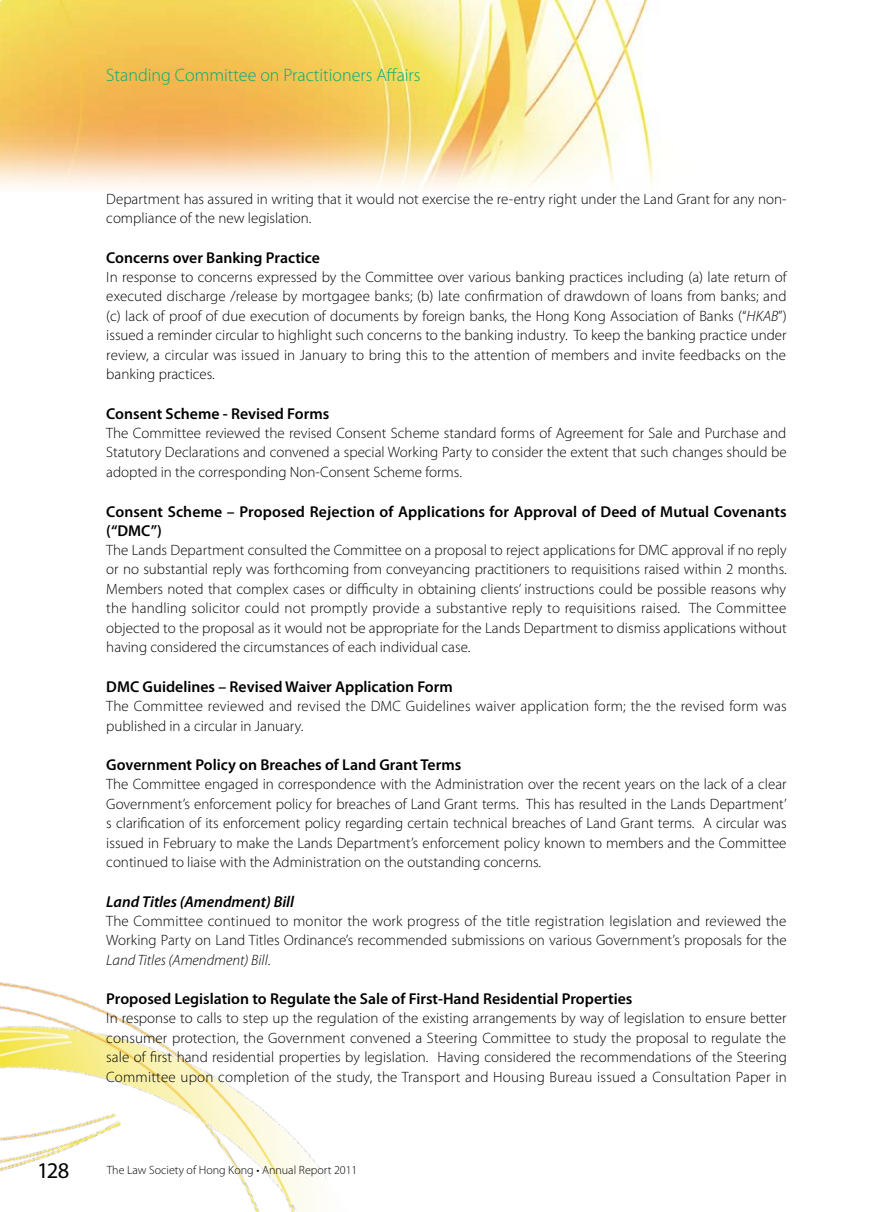
<style>
.page{position:relative;width:893px;height:1212px;background:#fff}
.page>*{position:absolute;margin:0;border:0;box-sizing:border-box;transform-origin:0 0}
.t1{font:22.5px "Myriad Pro";color:#000}
.t2{font:300 18px "Myriad Pro";color:#00ad75}
.t3{font:600 15.75px/19.5px "Myriad Pro";color:#000}
.t4{font:italic 600 15.75px "Myriad Pro";color:#000}
.t5{font:300 15px/19.5px "Myriad Pro";color:#000;text-align:justify}
.t6{font:300 12px "Myriad Pro";color:#000}
.s1{font-style:italic}
</style>
<div class="page">
<img style="left:0;top:982px;width:327px;height:230px">
<img style="left:0;top:0;width:660px;height:188px">
<p class="t2" style="left:106px;top:64px;width:316px">Standing Committee on Practitioners Affairs</p>
<p class="t5" style="left:106px;top:189px;width:682px">Department has assured in writing that it would not exercise the re-entry right under the Land Grant for any non&shy;compliance of the new legislation.</p>
<p class="t3" style="left:106px;top:248px;width:215px">Concerns over Banking Practice</p>
<p class="t5" style="left:106px;top:267px;width:682px">In response to concerns expressed by the Committee over various banking practices including (a) late return of executed discharge /release by mortgagee banks; (b) late confirmation of drawdown of loans from banks; and (c) lack of proof of due execution of documents by foreign banks, the Hong Kong Association of Banks (“<span class="s1">HKAB</span>”) issued a reminder circular to highlight such concerns to the banking industry. To keep the banking practice under review, a circular was issued in January to bring this to the attention of members and invite feedbacks on the banking practices.</p>
<p class="t3" style="left:106px;top:404px;width:224px">Consent Scheme - Revised Forms</p>
<p class="t5" style="left:106px;top:423px;width:682px">The Committee reviewed the revised Consent Scheme standard forms of Agreement for Sale and Purchase and Statutory Declarations and convened a special Working Party to consider the extent that such changes should be adopted in the corresponding Non-Consent Scheme forms.</p>
<p class="t3" style="left:106px;top:501px;width:682px">Consent Scheme – Proposed Rejection of Applications for Approval of Deed of Mutual Covenants (“DMC”)</p>
<p class="t5" style="left:106px;top:540px;width:682px">The Lands Department consulted the Committee on a proposal to reject applications for DMC approval if no reply or no substantial reply was forthcoming from conveyancing practitioners to requisitions raised within 2 months.<br>Members noted that complex cases or difficulty in obtaining clients’ instructions could be possible reasons why the handling solicitor could not promptly provide a substantive reply to requisitions raised. The Committee objected to the proposal as it would not be appropriate for the Lands Department to dismiss applications without having considered the circumstances of each individual case.</p>
<p class="t3" style="left:106px;top:677px;width:348px">DMC Guidelines – Revised Waiver Application Form</p>
<p class="t5" style="left:106px;top:696px;width:682px">The Committee reviewed and revised the DMC Guidelines waiver application form; the the revised form was published in a circular in January.</p>
<p class="t3" style="left:106px;top:755px;width:356px">Government Policy on Breaches of Land Grant Terms</p>
<p class="t5" style="left:106px;top:774px;width:682px">The Committee engaged in correspondence with the Administration over the recent years on the lack of a clear Government’s enforcement policy for breaches of Land Grant terms. This has resulted in the Lands Department’ s clarification of its enforcement policy regarding certain technical breaches of Land Grant terms. A circular was issued in February to make the Lands Department’s enforcement policy known to members and the Committee continued to liaise with the Administration on the outstanding concerns.</p>
<p class="t4" style="left:106px;top:891px;width:189px">Land Titles (Amendment) Bill</p>
<p class="t5" style="left:106px;top:911px;width:682px">The Committee continued to monitor the work progress of the title registration legislation and reviewed the Working Party on Land Titles Ordinance’s recommended submissions on various Government’s proposals for the <span class="s1">Land Titles (Amendment) Bill</span>.</p>
<p class="t3" style="left:106px;top:989px;width:528px">Proposed Legislation to Regulate the Sale of First-Hand Residential Properties</p>
<p class="t5" style="left:106px;top:1008px;width:682px">In response to calls to step up the regulation of the existing arrangements by way of legislation to ensure better consumer protection, the Government convened a Steering Committee to study the proposal to regulate the sale of first hand residential properties by legislation. Having considered the recommendations of the Steering Committee upon completion of the study, the Transport and Housing Bureau issued a Consultation Paper in</p>
<h1 class="t1" style="left:37px;top:1156px;width:34px">128</h1>
<p class="t6" style="left:107px;top:1163px;width:252px">The Law Society of Hong Kong • Annual Report 2011</p>
</div>
